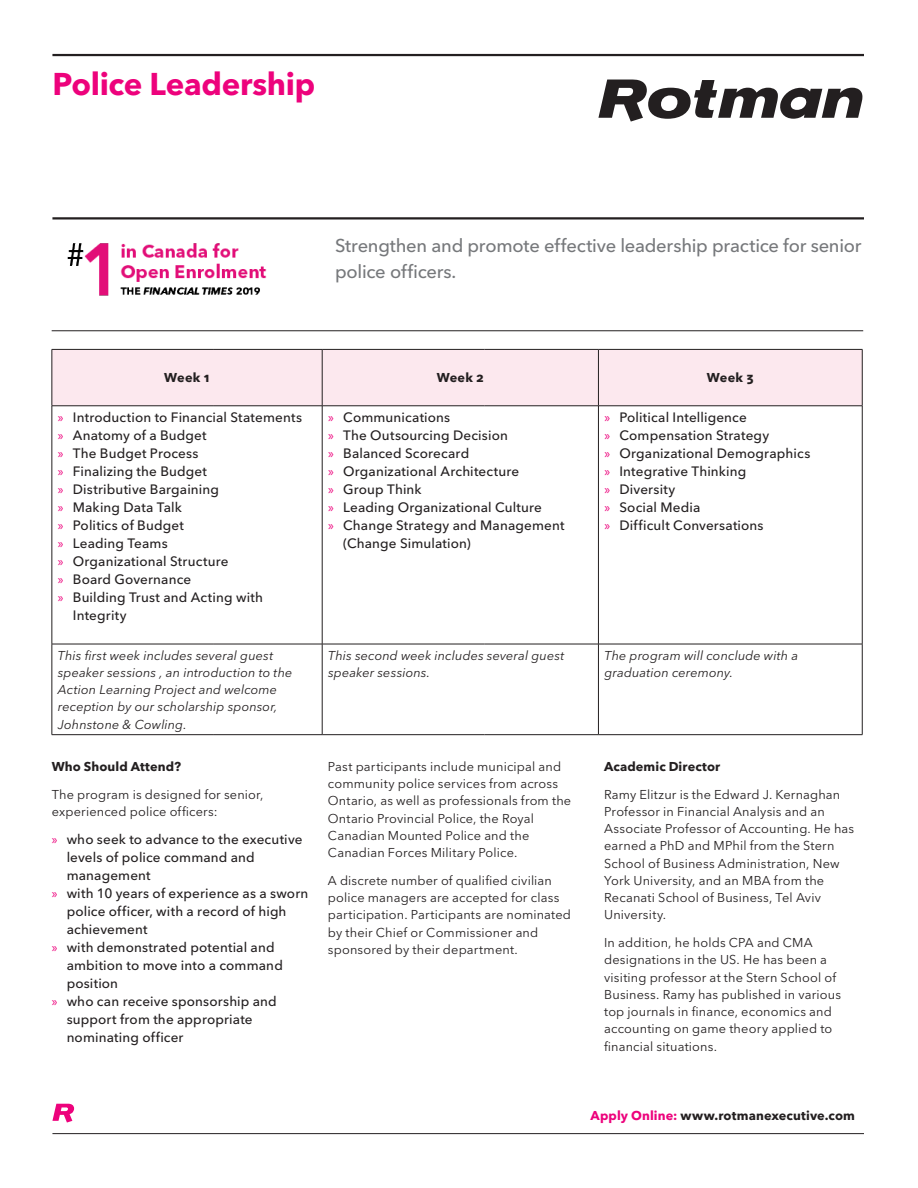
<style>
.page{position:relative;width:918px;height:1188px;background:#fff}
.page>*{position:absolute;margin:0;border:0;box-sizing:border-box;transform-origin:0 0}
.t1{font:700 31.2px "Avenir Next LT Pro";letter-spacing:-.01em;color:#ed027c}
.t2{font:500 18.3px/25.5px "Avenir Next LT Pro";letter-spacing:-.015em;color:#76787b}
.t3{font:500 13.5px/18px "Avenir Next LT Pro";letter-spacing:.01em;color:#231f20}
.body{font:12.75px/17.2px "Avenir Next LT Pro";letter-spacing:.01em;color:#231f20}
.body-2{font:italic 12.75px/17.2px "Avenir Next LT Pro";letter-spacing:.01em;color:#231f20}
.body-3{font:700 12.75px "Avenir Next LT Pro";letter-spacing:.01em;color:#231f20}
.s1{font-family:"Myriad Pro";font-weight:400;color:#ed027c}
.s2{color:#ed027c}
</style>
<div class="page">
<hr style="left:52px;top:217px;width:812px;height:3px;background:#231f20">
<hr style="left:52px;top:1133px;width:812px;height:1px;background:#231f20">
<hr style="left:52px;top:54px;width:812px;height:2px;background:#231f20">
<svg style="left:598px;top:80px;width:264px;height:42px"></svg>
<svg style="left:52px;top:1104px;width:22px;height:19px"></svg>
<hr style="left:52px;top:330px;width:811px;height:1px;background:#231f20">
<img style="left:67px;top:243px;width:200px;height:53px">
<div style="left:53px;top:350px;width:809px;height:56px;background:#fce8ee"></div>
<hr style="left:52px;top:349px;width:162px;height:1px;background:#231f20">
<hr style="left:52px;top:350px;width:1px;height:56px;background:#231f20">
<hr style="left:214px;top:349px;width:108px;height:1px;background:#231f20">
<hr style="left:322px;top:349px;width:162px;height:1px;background:#231f20">
<hr style="left:322px;top:350px;width:1px;height:56px;background:#231f20">
<hr style="left:484px;top:349px;width:114px;height:1px;background:#231f20">
<hr style="left:598px;top:349px;width:264px;height:1px;background:#231f20">
<hr style="left:598px;top:350px;width:1px;height:56px;background:#231f20">
<hr style="left:862px;top:350px;width:1px;height:56px;background:#231f20">
<hr style="left:52px;top:406px;width:162px;height:1px;background:#231f20">
<hr style="left:52px;top:406px;width:1px;height:238px;background:#231f20">
<hr style="left:214px;top:406px;width:108px;height:1px;background:#231f20">
<hr style="left:322px;top:406px;width:162px;height:1px;background:#231f20">
<hr style="left:322px;top:406px;width:1px;height:238px;background:#231f20">
<hr style="left:484px;top:406px;width:114px;height:1px;background:#231f20">
<hr style="left:598px;top:406px;width:264px;height:1px;background:#231f20">
<hr style="left:598px;top:406px;width:1px;height:238px;background:#231f20">
<hr style="left:862px;top:406px;width:1px;height:238px;background:#231f20">
<hr style="left:52px;top:644px;width:162px;height:1px;background:#231f20">
<hr style="left:52px;top:644px;width:1px;height:90px;background:#231f20">
<hr style="left:214px;top:644px;width:108px;height:1px;background:#231f20">
<hr style="left:322px;top:644px;width:162px;height:1px;background:#231f20">
<hr style="left:322px;top:644px;width:1px;height:90px;background:#231f20">
<hr style="left:484px;top:644px;width:114px;height:1px;background:#231f20">
<hr style="left:598px;top:644px;width:264px;height:1px;background:#231f20">
<hr style="left:598px;top:644px;width:1px;height:90px;background:#231f20">
<hr style="left:862px;top:644px;width:1px;height:90px;background:#231f20">
<hr style="left:52px;top:734px;width:162px;height:1px;background:#231f20">
<hr style="left:214px;top:734px;width:108px;height:1px;background:#231f20">
<hr style="left:322px;top:734px;width:162px;height:1px;background:#231f20">
<hr style="left:484px;top:734px;width:114px;height:1px;background:#231f20">
<hr style="left:598px;top:734px;width:264px;height:1px;background:#231f20">
<p class="t1" style="left:52px;top:65px;width:264px">Police Leadership</p>
<p class="t2" style="left:335px;top:233px;width:528px">Strengthen and promote effective leadership practice for senior police officers.</p>
<p class="body-3" style="left:164px;top:370px;width:47px">Week 1</p>
<p class="body-3" style="left:437px;top:370px;width:49px">Week 2</p>
<p class="body-3" style="left:707px;top:370px;width:48px">Week 3</p>
<p class="t3" style="left:58px;top:408px;width:246px"><span class="s1">»</span> Introduction to Financial Statements</p>
<p class="t3" style="left:58px;top:426px;width:150px"><span class="s1">»</span> Anatomy of a Budget</p>
<p class="t3" style="left:58px;top:444px;width:142px"><span class="s1">»</span> The Budget Process</p>
<p class="t3" style="left:58px;top:462px;width:151px"><span class="s1">»</span> Finalizing the Budget</p>
<p class="t3" style="left:58px;top:480px;width:163px"><span class="s1">»</span> Distributive Bargaining</p>
<p class="t3" style="left:58px;top:498px;width:126px"><span class="s1">»</span> Making Data Talk</p>
<p class="t3" style="left:58px;top:516px;width:128px"><span class="s1">»</span> Politics of Budget</p>
<p class="t3" style="left:58px;top:534px;width:111px"><span class="s1">»</span> Leading Teams</p>
<p class="t3" style="left:58px;top:552px;width:172px"><span class="s1">»</span> Organizational Structure</p>
<p class="t3" style="left:58px;top:570px;width:135px"><span class="s1">»</span> Board Governance</p>
<p class="t3" style="left:73px;top:588px;width:192px;text-indent:-15px"><span class="s1">»</span> Building Trust and Acting with<br>Integrity</p>
<p class="t3" style="left:604px;top:408px;width:144px"><span class="s1">»</span> Political Intelligence</p>
<p class="t3" style="left:604px;top:426px;width:166px"><span class="s1">»</span> Compensation Strategy</p>
<p class="t3" style="left:604px;top:444px;width:207px"><span class="s1">»</span> Organizational Demographics</p>
<p class="t3" style="left:604px;top:462px;width:143px"><span class="s1">»</span> Integrative Thinking</p>
<p class="t3" style="left:604px;top:480px;width:72px"><span class="s1">»</span> Diversity</p>
<p class="t3" style="left:604px;top:498px;width:97px"><span class="s1">»</span> Social Media</p>
<p class="t3" style="left:604px;top:516px;width:161px"><span class="s1">»</span> Difficult Conversations</p>
<p class="t3" style="left:328px;top:408px;width:124px"><span class="s1">»</span> Communications</p>
<p class="t3" style="left:328px;top:426px;width:181px"><span class="s1">»</span> The Outsourcing Decision</p>
<p class="t3" style="left:328px;top:444px;width:143px"><span class="s1">»</span> Balanced Scorecard</p>
<p class="t3" style="left:328px;top:462px;width:193px"><span class="s1">»</span> Organizational Architecture</p>
<p class="t3" style="left:328px;top:480px;width:95px"><span class="s1">»</span> Group Think</p>
<p class="t3" style="left:328px;top:498px;width:215px"><span class="s1">»</span> Leading Organizational Culture</p>
<p class="t3" style="left:343px;top:516px;width:223px;text-indent:-15px"><span class="s1">»</span> Change Strategy and Management (Change Simulation)</p>
<p class="body-2" style="left:58px;top:647px;width:236px">This first week includes several guest speaker sessions , an introduction to the Action Learning Project and welcome reception by our scholarship sponsor, Johnstone &amp; Cowling.</p>
<p class="body-2" style="left:328px;top:647px;width:238px">This second week includes several guest speaker sessions.</p>
<p class="body-2" style="left:604px;top:647px;width:195px">The program will conclude with a graduation ceremony.</p>
<p class="body-3" style="left:52px;top:758px;width:131px">Who Should Attend?</p>
<p class="body" style="left:52px;top:785px;width:213px">The program is designed for senior, experienced police officers:</p>
<p class="t3" style="left:67px;top:831px;width:237px;text-indent:-15px"><span class="s1">»</span> who seek to advance to the executive levels of police command and management</p>
<p class="t3" style="left:67px;top:885px;width:243px;text-indent:-15px"><span class="s1">»</span> with 10 years of experience as a sworn police officer, with a record of high achievement</p>
<p class="t3" style="left:67px;top:939px;width:218px;text-indent:-15px"><span class="s1">»</span> with demonstrated potential and ambition to move into a command position</p>
<p class="t3" style="left:67px;top:993px;width:212px;text-indent:-15px"><span class="s1">»</span> who can receive sponsorship and support from the appropriate nominating officer</p>
<p class="body" style="left:328px;top:758px;width:245px">Past participants include municipal and community police services from across Ontario, as well as professionals from the Ontario Provincial Police, the Royal Canadian Mounted Police and the Canadian Forces Military Police.</p>
<p class="body" style="left:328px;top:872px;width:245px">A discrete number of qualified civilian police managers are accepted for class participation. Participants are nominated by their Chief or Commissioner and sponsored by their department.</p>
<p class="body-3" style="left:604px;top:758px;width:118px">Academic Director</p>
<p class="body" style="left:604px;top:785px;width:252px">Ramy Elitzur is the Edward J. Kernaghan Professor in Financial Analysis and an Associate Professor of Accounting. He has earned a PhD and MPhil from the Stern School of Business Administration, New York University, and an MBA from the Recanati School of Business, Tel Aviv University.</p>
<p class="body" style="left:604px;top:934px;width:238px">In addition, he holds CPA and CMA designations in the US. He has been a visiting professor at the Stern School of Business. Ramy has published in various top journals in finance, economics and accounting on game theory applied to financial situations.</p>
<p class="body-3" style="left:591px;top:1108px;width:266px"><span class="s2">Apply Online:</span> www.rotmanexecutive.com</p>
</div>
